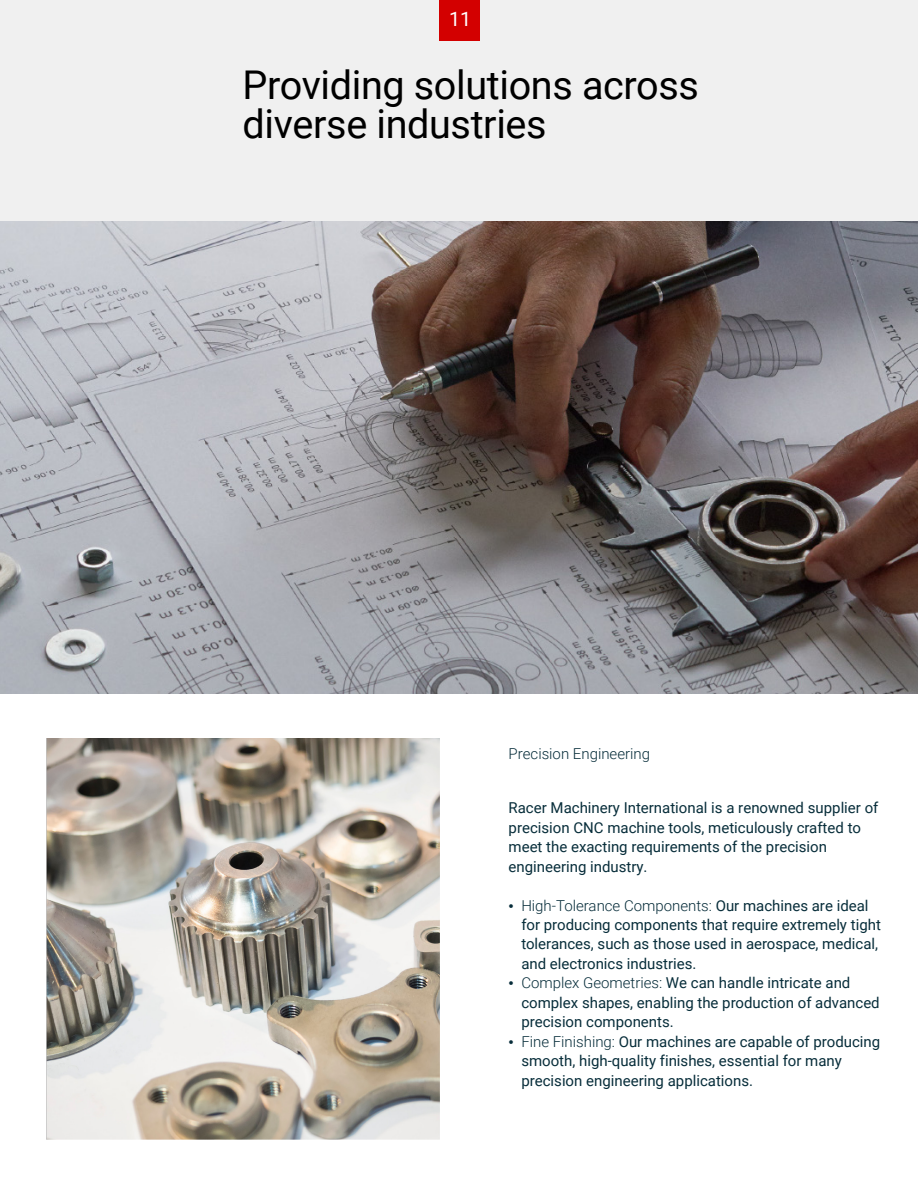
<style>
.page{position:relative;width:918px;height:1188px;background:#fff}
.page>*{position:absolute;margin:0;border:0;box-sizing:border-box;transform-origin:0 0}
.t1{font:39.6px/39.6px "Roboto";letter-spacing:-.01em;color:#000}
.t2{font:19.8px "Roboto";color:#fff}
.t3{font:15px/19.5px "Roboto";color:#072d3a}
.t4{font:300 15px "Roboto";color:#072d3a}
.s1{font-family:"Times New Roman"}
.s2{font-weight:300}
</style>
<div class="page">
<img style="left:0;top:220px;width:918px;height:473px">
<div style="left:0;top:0;width:918px;height:220px;background:#f0f0f0"></div>
<div style="left:439px;top:0;width:40px;height:40px;background:#d30000"></div>
<img style="left:46px;top:739px;width:393px;height:401px">
<h2 class="t2" style="left:449px;top:5px;width:24px">11</h2>
<h1 class="t1" style="left:242px;top:63px;width:458px">Providing solutions across diverse industries</h1>
<h2 class="t4" style="left:509px;top:743px;width:143px">Precision Engineering</h2>
<p class="t3" style="left:509px;top:798px;width:371px">Racer Machinery International is a renowned supplier of precision CNC machine tools, meticulously crafted to meet the exacting requirements of the precision engineering industry.</p>
<p class="t3" style="left:521px;top:895px;width:361px;text-indent:-13px"><span class="s1">•</span> <span class="s2">High-Tolerance Components:</span> Our machines are ideal for producing components that require extremely tight tolerances, such as those used in aerospace, medical, and electronics industries.</p>
<p class="t3" style="left:521px;top:973px;width:360px;text-indent:-13px"><span class="s1">•</span> <span class="s2">Complex Geometries:</span> We can handle intricate and complex shapes, enabling the production of advanced precision components.</p>
<p class="t3" style="left:521px;top:1031px;width:360px;text-indent:-13px"><span class="s1">•</span> <span class="s2">Fine Finishing:</span> Our machines are capable of producing smooth, high-quality finishes, essential for many precision engineering applications.</p>
</div>
